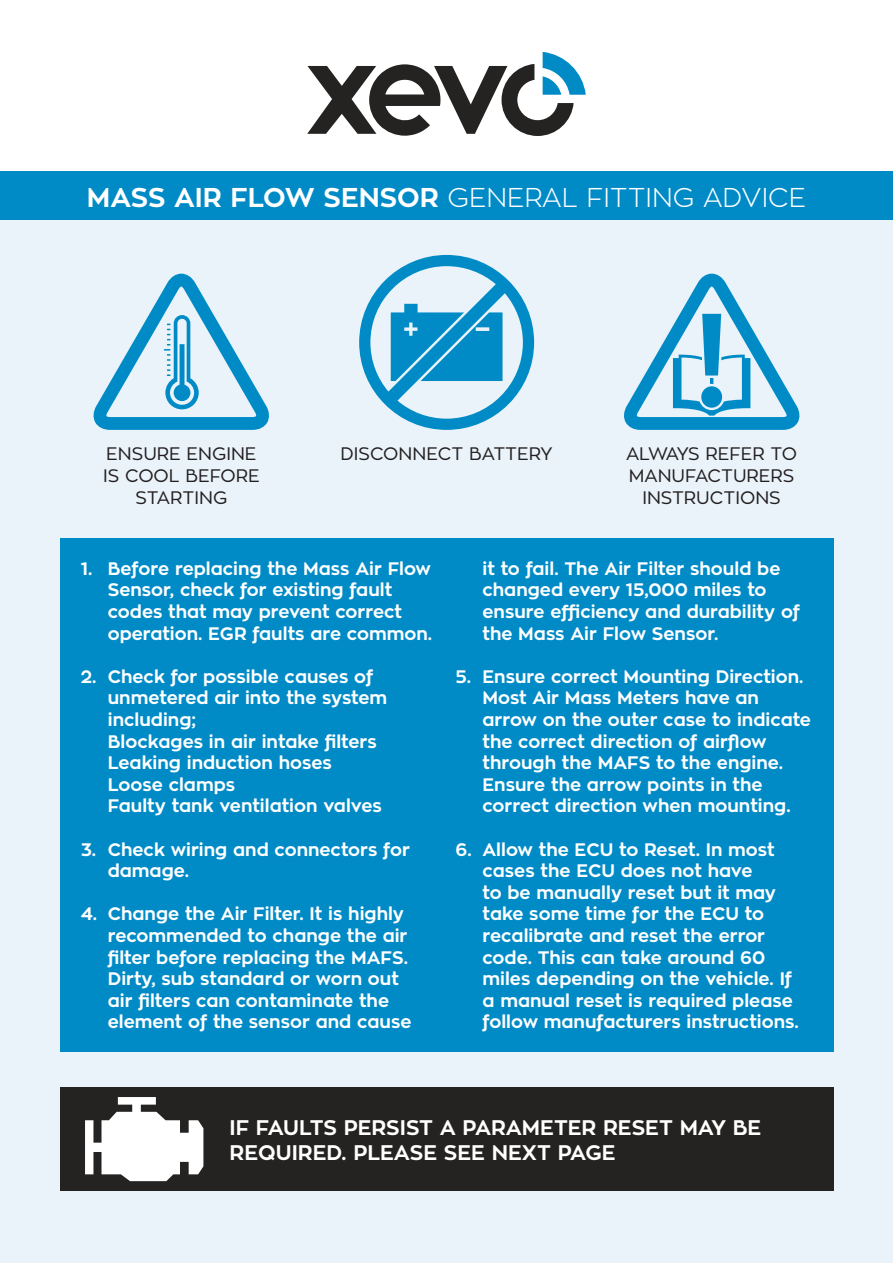
<style>
.page{position:relative;width:893px;height:1263px;background:#fff}
.page>*{position:absolute;margin:0;border:0;box-sizing:border-box;transform-origin:0 0}
.t1{font:300 27px "Zona Pro";color:#fff}
.t2{font:700 21px/25.2px "Zona Pro";color:#fff}
.t3{font:700 18px/21.6px "Zona Pro";color:#fff}
.t4{font:18px/21.6px "Zona Pro";color:#231f20;text-align:center}
.s1{font-weight:700}
</style>
<div class="page">
<div style="left:0;top:179px;width:893px;height:1084px;background:#e9f3f9"></div>
<div style="left:0;top:171px;width:893px;height:49px;background:#008bc7"></div>
<div style="left:60px;top:539px;width:773px;height:513px;background:#008bc7"></div>
<svg style="left:307px;top:52px;width:279px;height:84px"></svg>
<svg style="left:93px;top:274px;width:176px;height:156px"></svg>
<svg style="left:624px;top:274px;width:176px;height:156px"></svg>
<svg style="left:359px;top:255px;width:175px;height:175px"></svg>
<div style="left:60px;top:1087px;width:773px;height:104px;background:#252321"></div>
<svg style="left:85px;top:1097px;width:118px;height:84px"></svg>
<h1 class="t1" style="left:87px;top:180px;width:721px"><span class="s1">MASS AIR FLOW SENSOR</span> GENERAL FITTING ADVICE</h1>
<p class="t4" style="left:103px;top:443px;width:158px">ENSURE ENGINE<br>IS COOL BEFORE<br>STARTING</p>
<p class="t4" style="left:341px;top:443px;width:214px">DISCONNECT BATTERY</p>
<p class="t4" style="left:626px;top:443px;width:173px">ALWAYS REFER TO<br>MANUFACTURERS<br>INSTRUCTIONS</p>
<p class="t3" style="left:108px;top:558px;width:326px;text-indent:-27px">1. Before replacing the Mass Air Flow Sensor, check for existing fault codes that may prevent correct operation. EGR faults are common.</p>
<p class="t3" style="left:108px;top:666px;width:281px;text-indent:-27px">2. Check for possible causes of unmetered air into the system including;<br>Blockages in air intake filters<br>Leaking induction hoses<br>Loose clamps<br>Faulty tank ventilation valves</p>
<p class="t3" style="left:108px;top:838px;width:304px;text-indent:-27px">3. Check wiring and connectors for damage.</p>
<p class="t3" style="left:108px;top:903px;width:305px;text-indent:-27px">4. Change the Air Filter. It is highly recommended to change the air filter before replacing the MAFS.<br>Dirty, sub standard or worn out air filters can contaminate the element of the sensor and cause</p>
<p class="t3" style="left:482px;top:558px;width:319px">it to fail. The Air Filter should be changed every 15,000 miles to ensure efficiency and durability of the Mass Air Flow Sensor.</p>
<p class="t3" style="left:482px;top:666px;width:330px;text-indent:-27px">5. Ensure correct Mounting Direction.<br>Most Air Mass Meters have an arrow on the outer case to indicate the correct direction of airflow through the MAFS to the engine.<br>Ensure the arrow points in the correct direction when mounting.</p>
<p class="t3" style="left:482px;top:838px;width:318px;text-indent:-27px">6. Allow the ECU to Reset. In most cases the ECU does not have<br>to be manually reset but it may take some time for the ECU to recalibrate and reset the error code. This can take around 60 miles depending on the vehicle. If a manual reset is required please follow manufacturers instructions.</p>
<p class="t2" style="left:230px;top:1115px;width:533px">IF FAULTS PERSIST A PARAMETER RESET MAY BE<br>REQUIRED. PLEASE SEE NEXT PAGE</p>
</div>
